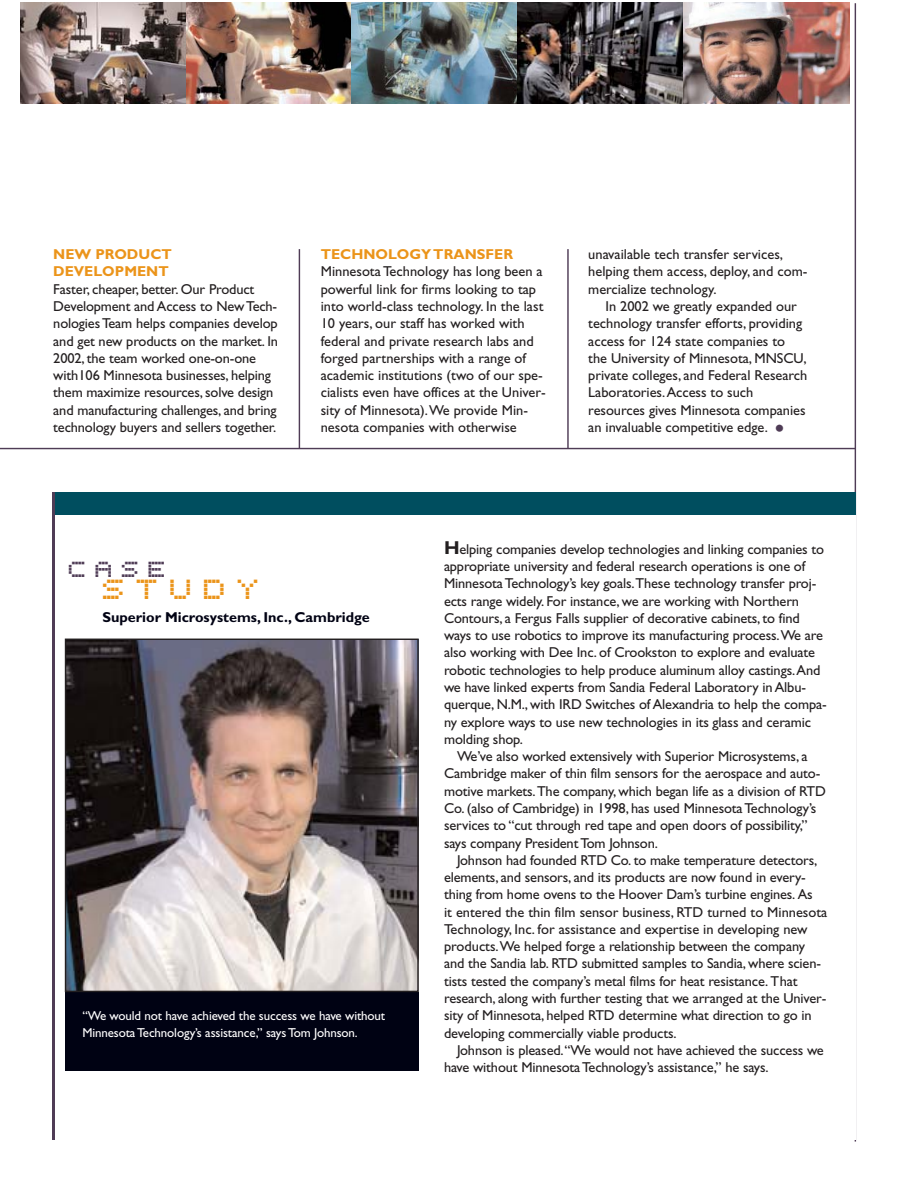
<style>
.page{position:relative;width:918px;height:1188px;background:#fff}
.page>*{position:absolute;margin:0;border:0;box-sizing:border-box;transform-origin:0 0}
.t1{font:43.5px "Bubbledot ICG Coarse Positive";letter-spacing:.22em;color:#eb941a}
.t2{font:34.35px "Bubbledot ICG Coarse Positive";color:#4f3c56}
.t3{font:14.4px/17.2px "Gill Sans";letter-spacing:-.01em;color:#231f20}
.t4{font:700 14.4px/17.2px "Gill Sans";color:#eb941a}
.t5{font:700 14.4px "Gill Sans";color:#000213}
.t6{font:12.9px/17.2px "Gill Sans";letter-spacing:-.01em;color:#fff}
.s1{font-size:28.8px;color:#4f3c56}
.s2{font-weight:700;font-size:18.75px}
</style>
<div class="page">
<hr style="left:567px;top:249px;width:2px;height:200px;background:#4f3c56">
<hr style="left:299px;top:249px;width:1px;height:200px;background:#4f3c56">
<hr style="left:855px;top:3px;width:1px;height:1139px;background:#4f3c56">
<hr style="left:0;top:448px;width:855px;height:1px;background:#4f3c56">
<div style="left:65px;top:978px;width:354px;height:93px;background:#000213"></div>
<img style="left:67px;top:641px;width:350px;height:349px">
<div style="left:65px;top:639px;width:354px;height:353px;border:1px solid #231f20"></div>
<div style="left:52px;top:492px;width:803px;height:23px;background:#004e5f"></div>
<hr style="left:52px;top:492px;width:2px;height:648px;background:#4f3c56">
<img style="left:186px;top:2px;width:166px;height:102px">
<img style="left:20px;top:2px;width:166px;height:102px">
<img style="left:352px;top:2px;width:166px;height:102px">
<img style="left:518px;top:2px;width:166px;height:102px">
<img style="left:684px;top:2px;width:165px;height:102px">
<p class="t4" style="left:53px;top:247px;width:120px">NEW PRODUCT<br>DEVELOPMENT</p>
<p class="t3" style="left:53px;top:282px;width:226px">Faster, cheaper, better. Our Product Development and Access to New Tech&shy;nologies Team helps companies develop and get new products on the market. In 2002, the team worked one-on-one with106 Minnesota businesses, helping them maximize resources, solve design and manufacturing challenges, and bring technology buyers and sellers together.</p>
<p class="t4" style="left:321px;top:247px;width:194px">TECHNOLOGY TRANSFER</p>
<p class="t3" style="left:321px;top:265px;width:227px">Minnesota Technology has long been a powerful link for firms looking to tap into world-class technology. In the last 10 years, our staff has worked with federal and private research labs and forged partnerships with a range of academic institutions (two of our spe&shy;cialists even have offices at the Univer&shy;sity of Minnesota).We provide Min&shy;nesota companies with otherwise</p>
<p class="t3" style="left:588px;top:247px;width:221px">unavailable tech transfer services, helping them access, deploy, and com&shy;mercialize technology.</p>
<p class="t3" style="left:588px;top:299px;width:220px;text-indent:17px">In 2002 we greatly expanded our technology transfer efforts, providing access for 124 state companies to the University of Minnesota, MNSCU, private colleges, and Federal Research Laboratories.Access to such resources gives Minnesota companies an invaluable competitive edge. <span class="s1">•</span></p>
<h2 class="t2" style="left:67px;top:545px;width:100px">CASE</h2>
<h1 class="t1" style="left:101px;top:559px;width:160px">STUDY</h1>
<p class="t5" style="left:102px;top:612px;width:269px">Superior Microsystems, Inc., Cambridge</p>
<p class="t6" style="left:82px;top:1008px;width:304px">“We would not have achieved the success we have without<br>Minnesota Technology’s assistance,” says Tom Johnson.</p>
<p class="t3" style="left:444px;top:542px;width:384px"><span class="s2">H</span>elping companies develop technologies and linking companies to appropriate university and federal research operations is one of Minnesota Technology’s key goals.These technology transfer proj&shy;ects range widely. For instance, we are working with Northern Contours, a Fergus Falls supplier of decorative cabinets, to find ways to use robotics to improve its manufacturing process.We are also working with Dee Inc. of Crookston to explore and evaluate robotic technologies to help produce aluminum alloy castings.And we have linked experts from Sandia Federal Laboratory in Albu&shy;querque, N.M., with IRD Switches of Alexandria to help the compa&shy;ny explore ways to use new technologies in its glass and ceramic molding shop.</p>
<p class="t3" style="left:444px;top:749px;width:383px;text-indent:13px">We’ve also worked extensively with Superior Microsystems, a Cambridge maker of thin film sensors for the aerospace and auto&shy;motive markets.The company, which began life as a division of RTD Co. (also of Cambridge) in 1998, has used Minnesota Technology’s services to “cut through red tape and open doors of possibility,” says company President Tom Johnson.</p>
<p class="t3" style="left:444px;top:853px;width:385px;text-indent:13px">Johnson had founded RTD Co. to make temperature detectors, elements, and sensors, and its products are now found in every&shy;thing from home ovens to the Hoover Dam’s turbine engines. As<br>it entered the thin film sensor business, RTD turned to Minnesota Technology, Inc. for assistance and expertise in developing new products.We helped forge a relationship between the company and the Sandia lab. RTD submitted samples to Sandia, where scien&shy;tists tested the company’s metal films for heat resistance. That research, along with further testing that we arranged at the Univer&shy;sity of Minnesota, helped RTD determine what direction to go in developing commercially viable products.</p>
<p class="t3" style="left:444px;top:1043px;width:381px;text-indent:13px">Johnson is pleased.“We would not have achieved the success we have without Minnesota Technology’s assistance,” he says.</p>
</div>
